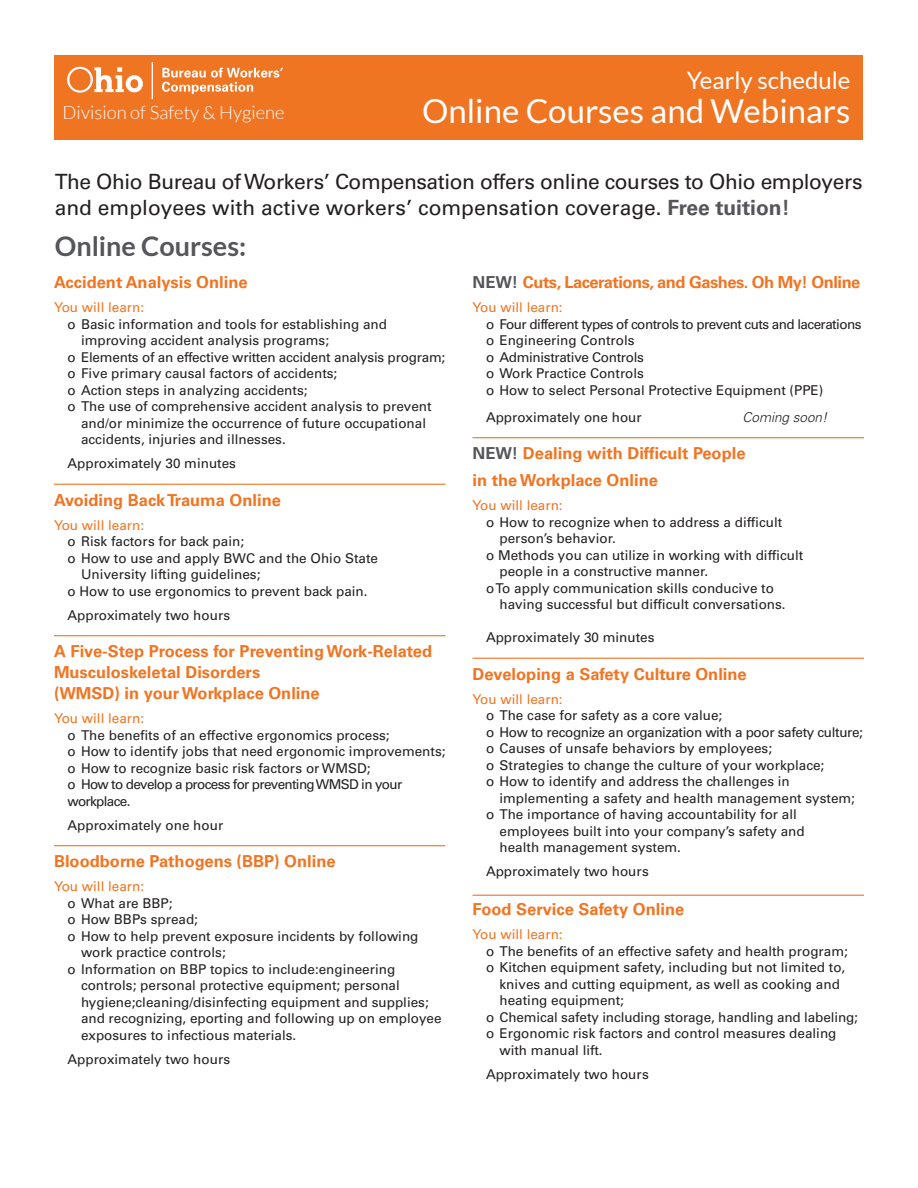
<style>
.page{position:relative;width:918px;height:1188px;background:#fff}
.page>*{position:absolute;margin:0;border:0;box-sizing:border-box;transform-origin:0 0}
.t1{font:33px "Lato";color:#fff}
.t2{font:700 27px "Lato";color:#55565a}
.t3{font:24px "Lato";color:#fff}
.t4{font:21px/25.2px "Univers LT Std";letter-spacing:-.02em;color:#231f20}
.t5{font:300 18.45px "Lato";color:#fff}
.t6{font:700 16.5px/21px "Univers LT Std";color:#f07523}
.t7{font:700 16.5px "Univers LT Std";letter-spacing:-.03em;color:#f07523}
.t8{font:13.5px/16.5px "Univers LT Std";color:#231f20}
.t9{font:13.5px/16.5px "Univers LT Std";letter-spacing:-.02em;color:#231f20}
.t10{font:13.5px "Univers LT Std";color:#f07523}
.t11{font:italic 300 13.5px "Univers LT Std";color:#231f20}
.s1{font-weight:700;color:#55565a}
.s2{color:#55565a}
</style>
<div class="page">
<div style="left:54px;top:55px;width:809px;height:84px;background:#f07523"></div>
<svg style="left:67px;top:67px;width:76px;height:26px"></svg>
<svg style="left:162px;top:68px;width:121px;height:26px"></svg>
<hr style="left:152px;top:62px;width:1px;height:37px;background:#fff">
<hr style="left:54px;top:484px;width:392px;height:1px;background:#f07523">
<hr style="left:54px;top:635px;width:392px;height:1px;background:#f07523">
<hr style="left:54px;top:845px;width:392px;height:1px;background:#f07523">
<hr style="left:473px;top:437px;width:391px;height:1px;background:#f07523">
<hr style="left:473px;top:658px;width:391px;height:1px;background:#f07523">
<hr style="left:473px;top:895px;width:391px;height:1px;background:#f07523">
<h3 class="t3" style="left:687px;top:65px;width:165px">Yearly schedule</h3>
<h3 class="t5" style="left:63px;top:101px;width:223px">Division of Safety &amp; Hygiene</h3>
<h1 class="t1" style="left:422px;top:91px;width:430px">Online Courses and Webinars</h1>
<h3 class="t4" style="left:55px;top:170px;width:810px">The Ohio Bureau of Workers’ Compensation offers online courses to Ohio employers and employees with active workers’ compensation coverage. <span class="s1">Free tuition!</span></h3>
<h2 class="t2" style="left:55px;top:229px;width:193px">Online Courses:</h2>
<p class="t6" style="left:54px;top:273px;width:195px">Accident Analysis Online</p>
<p class="t10" style="left:54px;top:302px;width:92px">You will learn:</p>
<p class="t8" style="left:68px;top:316px;width:321px">o Basic information and tools for establishing and</p>
<p class="t8" style="left:81px;top:333px;width:250px">improving accident analysis programs;</p>
<p class="t8" style="left:68px;top:349px;width:379px">o Elements of an effective written accident analysis program;</p>
<p class="t8" style="left:68px;top:366px;width:271px">o Five primary causal factors of accidents;</p>
<p class="t8" style="left:68px;top:382px;width:242px">o Action steps in analyzing accidents;</p>
<p class="t8" style="left:68px;top:399px;width:366px">o The use of comprehensive accident analysis to prevent</p>
<p class="t8" style="left:81px;top:415px;width:347px">and/or minimize the occurrence of future occupational</p>
<p class="t8" style="left:81px;top:432px;width:206px">accidents, injuries and illnesses.</p>
<p class="t8" style="left:68px;top:456px;width:170px">Approximately 30 minutes</p>
<p class="t6" style="left:54px;top:490px;width:228px">Avoiding Back Trauma Online</p>
<p class="t10" style="left:54px;top:519px;width:92px">You will learn:</p>
<p class="t8" style="left:68px;top:534px;width:178px">o Risk factors for back pain;</p>
<p class="t8" style="left:68px;top:550px;width:312px">o How to use and apply BWC and the Ohio State</p>
<p class="t8" style="left:81px;top:567px;width:181px">University lifting guidelines;</p>
<p class="t8" style="left:68px;top:583px;width:302px">o How to use ergonomics to prevent back pain.</p>
<p class="t8" style="left:68px;top:607px;width:164px">Approximately two hours</p>
<p class="t6" style="left:54px;top:642px;width:380px">A Five-Step Process for Preventing Work-Related<br>Musculoskeletal Disorders<br>(WMSD) in your Workplace Online</p>
<p class="t10" style="left:54px;top:713px;width:92px">You will learn:</p>
<p class="t8" style="left:68px;top:727px;width:380px">o The benefits of an effective ergonomics process;<br>o How to identify jobs that need ergonomic improvements; o How to recognize basic risk factors or WMSD;<br>o How to develop a process for preventing WMSD in your workplace.</p>
<p class="t8" style="left:68px;top:817px;width:157px">Approximately one hour</p>
<p class="t6" style="left:54px;top:852px;width:283px">Bloodborne Pathogens (BBP) Online</p>
<p class="t10" style="left:54px;top:881px;width:92px">You will learn:</p>
<p class="t8" style="left:68px;top:895px;width:107px">o What are BBP;</p>
<p class="t8" style="left:68px;top:912px;width:132px">o How BBPs spread;</p>
<p class="t8" style="left:68px;top:928px;width:353px">o How to help prevent exposure incidents by following</p>
<p class="t8" style="left:81px;top:945px;width:146px">work practice controls;</p>
<p class="t8" style="left:68px;top:961px;width:329px">o Information on BBP topics to include:engineering</p>
<p class="t8" style="left:81px;top:978px;width:320px">controls; personal protective equipment; personal</p>
<p class="t8" style="left:81px;top:994px;width:349px">hygiene;cleaning/disinfecting equipment and supplies;</p>
<p class="t8" style="left:81px;top:1011px;width:362px">and recognizing, eporting and following up on employee</p>
<p class="t8" style="left:81px;top:1027px;width:217px">exposures to infectious materials.</p>
<p class="t8" style="left:68px;top:1051px;width:164px">Approximately two hours</p>
<p class="t7" style="left:473px;top:275px;width:389px"><span class="s2">NEW!</span> Cuts, Lacerations, and Gashes. Oh My! Online</p>
<p class="t10" style="left:473px;top:302px;width:92px">You will learn:</p>
<p class="t9" style="left:486px;top:316px;width:377px">o Four different types of controls to prevent cuts and lacerations o Engineering Controls<br>o Administrative Controls<br>o Work Practice Controls<br>o How to select Personal Protective Equipment (PPE)</p>
<p class="t8" style="left:486px;top:409px;width:157px">Approximately one hour</p>
<p class="t11" style="left:743px;top:409px;width:86px">Coming soon!</p>
<p class="t6" style="left:473px;top:441px;width:275px;line-height:27px"><span class="s2">NEW!</span> Dealing with Difficult People in the Workplace Online</p>
<p class="t10" style="left:473px;top:500px;width:92px">You will learn:</p>
<p class="t8" style="left:486px;top:514px;width:298px">o How to recognize when to address a difficult</p>
<p class="t8" style="left:500px;top:531px;width:118px">person’s behavior.</p>
<p class="t8" style="left:486px;top:547px;width:319px">o Methods you can utilize in working with difficult</p>
<p class="t8" style="left:500px;top:564px;width:210px">people in a constructive manner.</p>
<p class="t8" style="left:486px;top:580px;width:290px">o To apply communication skills conducive to</p>
<p class="t8" style="left:500px;top:597px;width:288px">having successful but difficult conversations.</p>
<p class="t8" style="left:486px;top:630px;width:170px">Approximately 30 minutes</p>
<p class="t6" style="left:473px;top:664px;width:276px">Developing a Safety Culture Online</p>
<p class="t10" style="left:473px;top:693px;width:92px">You will learn:</p>
<p class="t8" style="left:486px;top:708px;width:379px">o The case for safety as a core value;<br>o How to recognize an organization with a poor safety culture; o Causes of unsafe behaviors by employees;<br>o Strategies to change the culture of your workplace;<br>o How to identify and address the challenges in</p>
<p class="t8" style="left:500px;top:790px;width:357px">implementing a safety and health management system;</p>
<p class="t8" style="left:486px;top:807px;width:312px">o The importance of having accountability for all</p>
<p class="t8" style="left:500px;top:823px;width:307px">employees built into your company’s safety and</p>
<p class="t8" style="left:500px;top:840px;width:183px">health management system.</p>
<p class="t8" style="left:486px;top:864px;width:164px">Approximately two hours</p>
<p class="t6" style="left:473px;top:900px;width:213px">Food Service Safety Online</p>
<p class="t10" style="left:473px;top:929px;width:92px">You will learn:</p>
<p class="t8" style="left:486px;top:943px;width:363px">o The benefits of an effective safety and health program;</p>
<p class="t8" style="left:486px;top:960px;width:361px">o Kitchen equipment safety, including but not limited to,</p>
<p class="t8" style="left:500px;top:976px;width:342px">knives and cutting equipment, as well as cooking and</p>
<p class="t8" style="left:500px;top:993px;width:126px">heating equipment;</p>
<p class="t8" style="left:486px;top:1009px;width:374px">o Chemical safety including storage, handling and labeling;</p>
<p class="t8" style="left:486px;top:1026px;width:352px">o Ergonomic risk factors and control measures dealing</p>
<p class="t8" style="left:500px;top:1042px;width:105px">with manual lift.</p>
<p class="t8" style="left:486px;top:1066px;width:164px">Approximately two hours</p>
</div>
